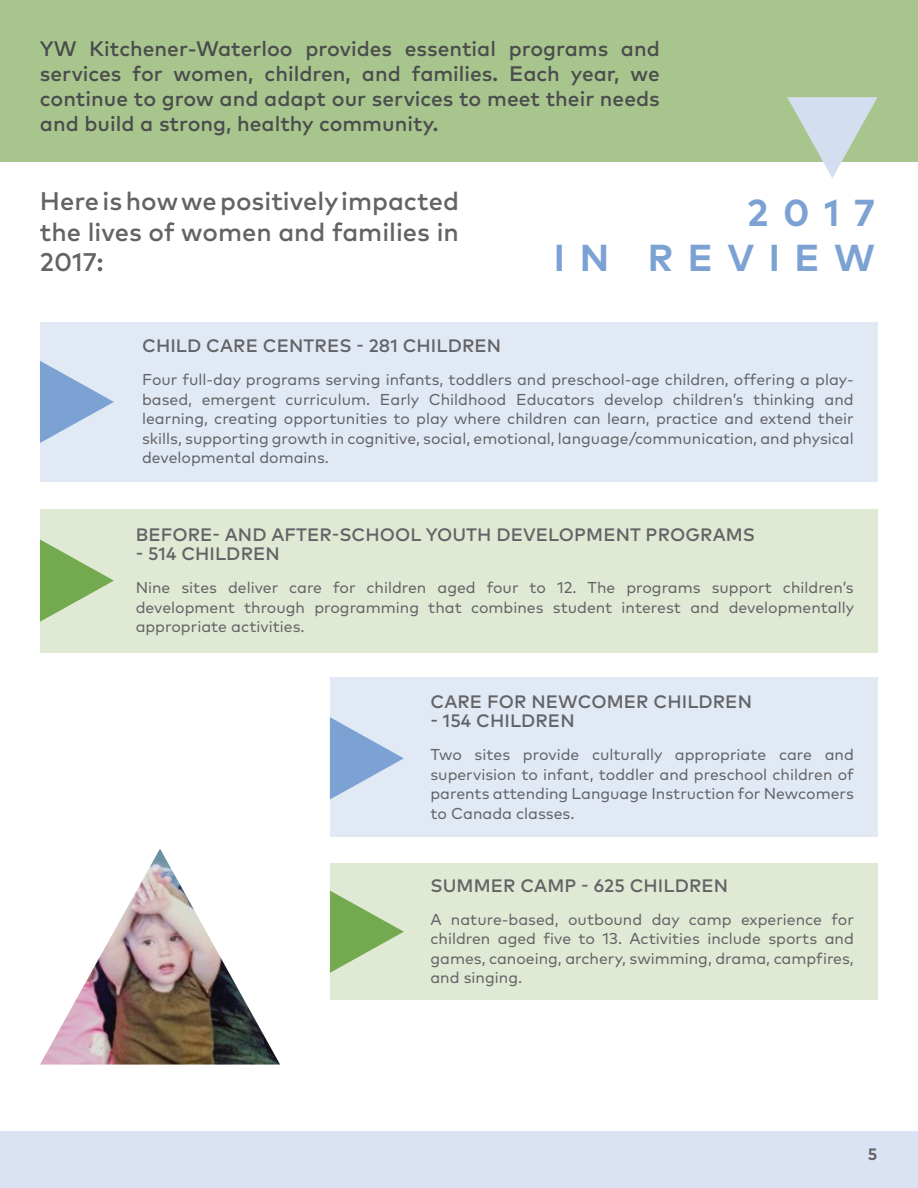
<style>
.page{position:relative;width:918px;height:1188px;background:#fff}
.page>*{position:absolute;margin:0;border:0;box-sizing:border-box;transform-origin:0 0}
.t1{font:700 37.5px/45px "Mark OT";letter-spacing:.39em;color:#7ca2d4;text-align:right}
.t2{font:500 25.5px/30.6px "Mark OT";color:#636366;text-align:justify}
.t3{font:500 21px/25.2px "Mark OT";color:#4b4c4d;text-align:justify}
.t4{font:500 18px "Mark OT";letter-spacing:.005em;color:#636366}
.t5{font:700 16.5px "Mark OT";color:#636366}
.t6{font:15.75px/19.5px "Mark OT";color:#636366;text-align:justify}
</style>
<div class="page">
<div style="left:0;top:1131px;width:918px;height:57px;background:#dae3f3"></div>
<div style="left:0;top:0;width:918px;height:162px;background:#a7c58d"></div>
<div style="left:330px;top:678px;width:548px;height:159px;background:#e1e9f5"></div>
<div style="left:330px;top:863px;width:548px;height:137px;background:#dfe9d4"></div>
<div style="left:40px;top:509px;width:838px;height:143px;background:#dfe9d4"></div>
<div style="left:40px;top:322px;width:838px;height:160px;background:#e1e9f5"></div>
<svg style="left:40px;top:539px;width:74px;height:83px"></svg>
<svg style="left:330px;top:891px;width:74px;height:82px"></svg>
<svg style="left:40px;top:361px;width:74px;height:82px"></svg>
<svg style="left:330px;top:717px;width:74px;height:82px"></svg>
<svg style="left:787px;top:97px;width:91px;height:81px"></svg>
<img style="left:40px;top:849px;width:240px;height:216px">
<h3 class="t3" style="left:40px;top:35px;width:621px">YW Kitchener-Waterloo provides essential programs and services for women, children, and families. Each year, we continue to grow and adapt our services to meet their needs and build a strong, healthy community.</h3>
<h2 class="t2" style="left:40px;top:185px;width:421px">Here is how we positively impacted the lives of women and families in 2017:</h2>
<h1 class="t1" style="left:554px;top:189px;width:323px">2017<br>IN REVIEW</h1>
<p class="t4" style="left:142px;top:335px;width:361px">CHILD CARE CENTRES - 281 CHILDREN</p>
<p class="t6" style="left:142px;top:370px;width:713px">Four full-day programs serving infants, toddlers and preschool-age children, offering a play&shy;based, emergent curriculum. Early Childhood Educators develop children’s thinking and learning, creating opportunities to play where children can learn, practice and extend their skills, supporting growth in cognitive, social, emotional, language/communication, and physical developmental domains.</p>
<p class="t4" style="left:136px;top:523px;width:621px">BEFORE- AND AFTER-SCHOOL YOUTH DEVELOPMENT PROGRAMS</p>
<p class="t4" style="left:136px;top:542px;width:146px">- 514 CHILDREN</p>
<p class="t6" style="left:136px;top:578px;width:720px">Nine sites deliver care for children aged four to 12. The programs support children’s development through programming that combines student interest and developmentally appropriate activities.</p>
<p class="t4" style="left:431px;top:690px;width:323px">CARE FOR NEWCOMER CHILDREN</p>
<p class="t4" style="left:430px;top:709px;width:146px">- 154 CHILDREN</p>
<p class="t6" style="left:430px;top:745px;width:425px">Two sites provide culturally appropriate care and supervision to infant, toddler and preschool children of parents attending Language Instruction for Newcomers to Canada classes.</p>
<p class="t4" style="left:431px;top:874px;width:299px">SUMMER CAMP - 625 CHILDREN</p>
<p class="t6" style="left:430px;top:909px;width:425px">A nature-based, outbound day camp experience for children aged five to 13. Activities include sports and games, canoeing, archery, swimming, drama, campfires, and singing.</p>
<p class="t5" style="left:868px;top:1144px;width:11px">5</p>
</div>
